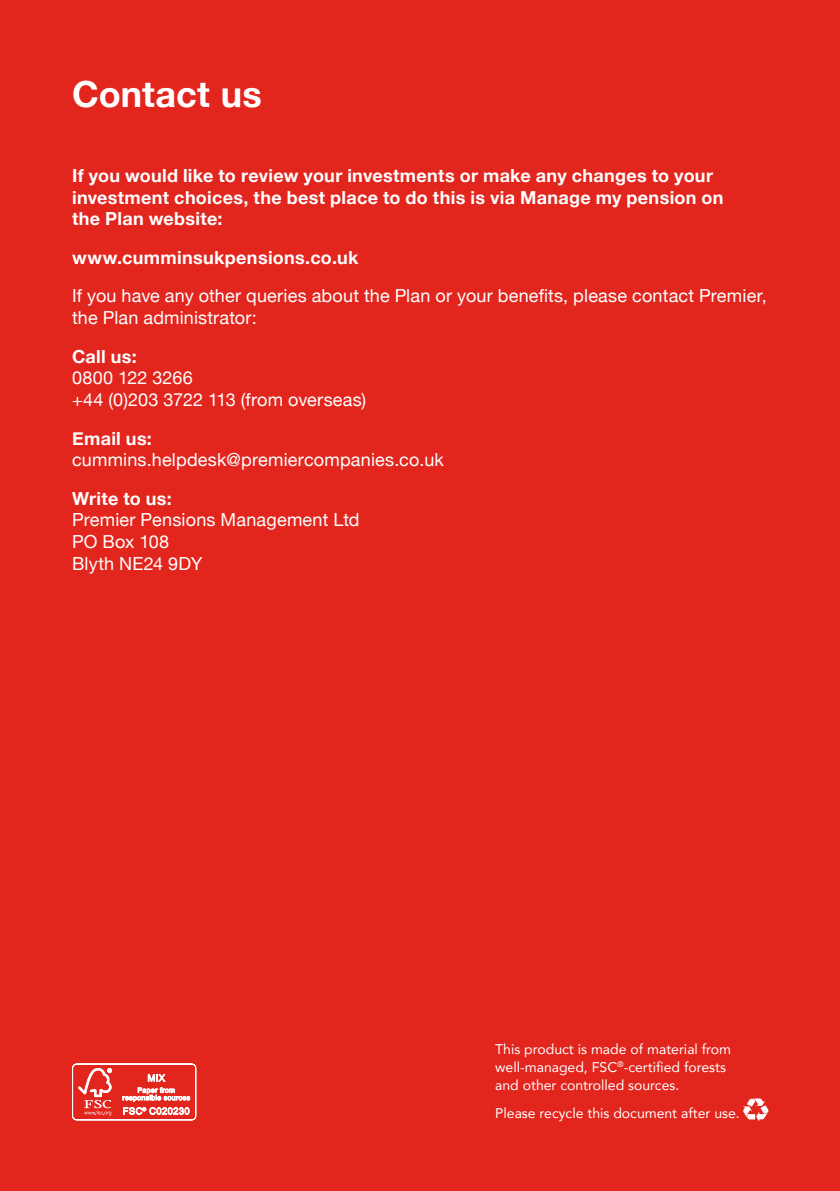
<style>
.page{position:relative;width:840px;height:1191px;background:#fff}
.page>*{position:absolute;margin:0;border:0;box-sizing:border-box;transform-origin:0 0}
.t1{font:700 36px "Helvetica Neue";color:#fff}
.t2{font:18px/21.6px "Helvetica Neue";letter-spacing:.01em;color:#fff}
.t3{font:700 18px/21.6px "Helvetica Neue";letter-spacing:.015em;color:#fff}
.t4{font:14px/18px "Avenir";color:#fff}
</style>
<div class="page">
<div style="left:0;top:0;width:839px;height:1191px;background:#e2251d"></div>
<svg style="left:743px;top:1098px;width:25px;height:23px"></svg>
<svg style="left:72px;top:1063px;width:124px;height:57px"></svg>
<h1 class="t1" style="left:72px;top:66px;width:191px">Contact us</h1>
<p class="t3" style="left:72px;top:165px;width:652px">If you would like to review your investments or make any changes to your investment choices, the best place to do this is via Manage my pension on the Plan website:</p>
<p class="t3" style="left:72px;top:247px;width:288px">www.cumminsukpensions.co.uk</p>
<p class="t2" style="left:72px;top:286px;width:695px">If you have any other queries about the Plan or your benefits, please contact Premier, the Plan administrator:</p>
<p class="t3" style="left:72px;top:346px;width:66px">Call us:</p>
<p class="t2" style="left:72px;top:368px;width:295px">0800 122 3266<br>+44 (0)203 3722 113 (from overseas)</p>
<p class="t3" style="left:72px;top:428px;width:81px">Email us:</p>
<p class="t2" style="left:72px;top:450px;width:373px">cummins.helpdesk@premiercompanies.co.uk</p>
<p class="t3" style="left:72px;top:488px;width:101px">Write to us:</p>
<p class="t2" style="left:72px;top:510px;width:289px">Premier Pensions Management Ltd<br>PO Box 108<br>Blyth NE24 9DY</p>
<p class="t4" style="left:495px;top:1039px;width:237px">This product is made of material from well-managed, FSC<sup>®</sup>-certified forests and other controlled sources.</p>
<p class="t4" style="left:495px;top:1103px;width:246px">Please recycle this document after use.</p>
</div>
